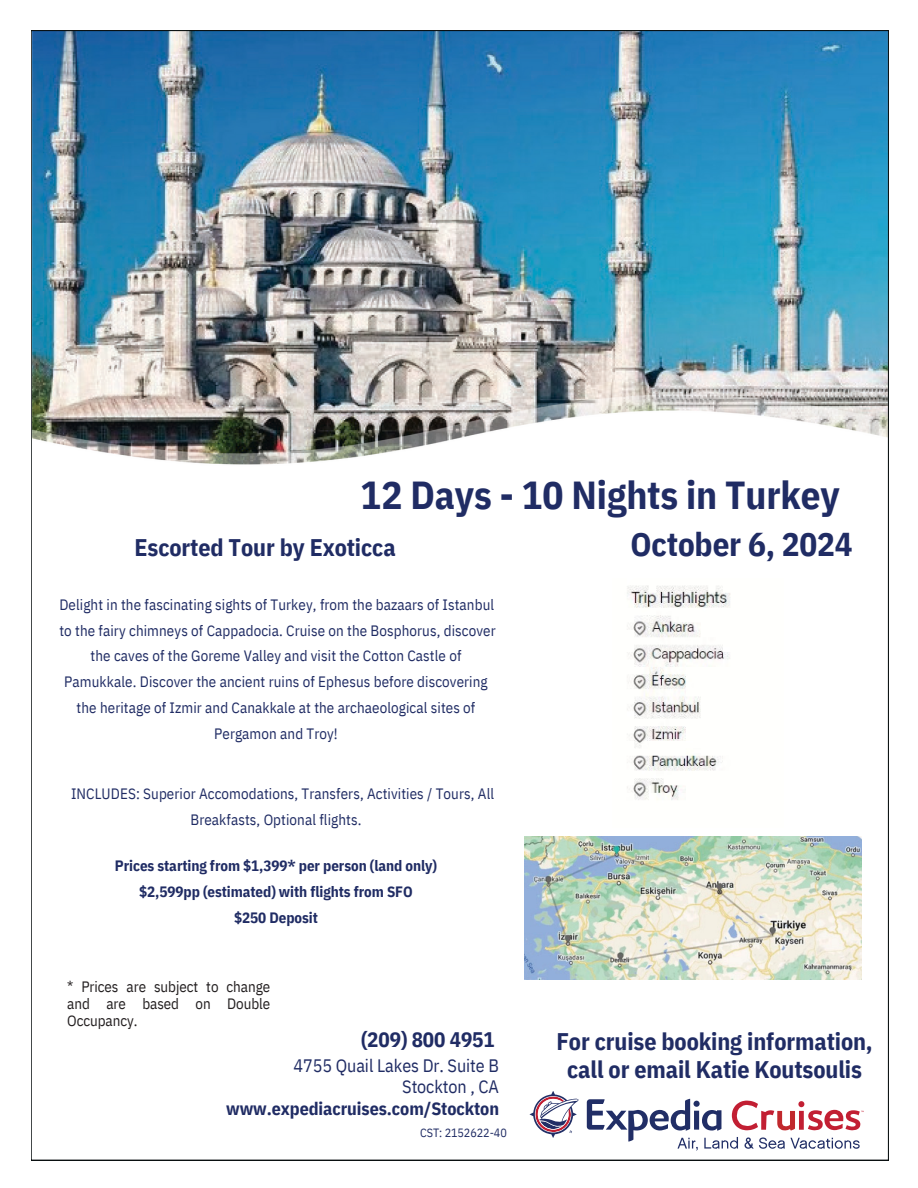
<style>
.page{position:relative;width:918px;height:1188px;background:#fff}
.page>*{position:absolute;margin:0;border:0;box-sizing:border-box;transform-origin:0 0}
.t1{font:700 39px "IBM Plex Sans Cond";letter-spacing:-.005em;color:#202c64}
.t2{font:700 33px "IBM Plex Sans Cond";letter-spacing:-.005em;color:#202c64}
.t3{font:700 24px/28.2px "IBM Plex Sans Cond";letter-spacing:-.005em;color:#202c64;text-align:center}
.t4{font:700 21px "IBM Plex Sans Cond";letter-spacing:-.005em;color:#202c64}
.t5{font:18px/21.3px "IBM Plex Sans Cond";letter-spacing:-.005em;color:#202c64;text-align:right}
.t6{font:700 18px "IBM Plex Sans Cond";letter-spacing:-.005em;color:#202c64}
.t7{font:15px/25.8px "IBM Plex Sans Cond";letter-spacing:.005em;color:#202c64}
.t8{font:700 15px/25.8px "IBM Plex Sans Cond";letter-spacing:-.005em;color:#202c64;text-align:center}
.t9{font:15px/16.8px "IBM Plex Sans Cond";letter-spacing:-.005em;color:#231f20;text-align:justify}
.t10{font:12px "IBM Plex Sans Cond";letter-spacing:-.005em;color:#202c64}
</style>
<div class="page">
<img style="left:33px;top:32px;width:854px;height:433px">
<svg style="left:529px;top:1091px;width:50px;height:47px"></svg>
<svg style="left:587px;top:1099px;width:277px;height:52px"></svg>
<img style="left:524px;top:837px;width:338px;height:143px">
<img style="left:627px;top:585px;width:104px;height:215px">
<h1 class="t1" style="left:361px;top:469px;width:481px">12 Days - 10 Nights in Turkey</h1>
<h3 class="t3" style="left:134px;top:533px;width:263px">Escorted Tour by Exoticca</h3>
<p class="t7" style="left:59px;top:591px;width:438px;text-align:center">Delight in the fascinating sights of Turkey, from the bazaars of Istanbul to the fairy chimneys of Cappadocia. Cruise on the Bosphorus, discover the caves of the Goreme Valley and visit the Cotton Castle of Pamukkale. Discover the ancient ruins of Ephesus before discovering the heritage of Izmir and Canakkale at the archaeological sites of Pergamon and Troy!</p>
<p class="t7" style="left:190px;top:780px;width:305px;text-indent:-119px">INCLUDES: Superior Accomodations, Transfers, Activities / Tours, All<br>Breakfasts, Optional flights.</p>
<p class="t8" style="left:115px;top:853px;width:324px">Prices starting from $1,399* per person (land only) $2,599pp (estimated) with flights from SFO<br>$250 Deposit</p>
<p class="t9" style="left:67px;top:978px;width:205px">* Prices are subject to change and are based on Double Occupancy.</p>
<h3 class="t4" style="left:361px;top:1026px;width:135px">(209) 800 4951</h3>
<p class="t5" style="left:293px;top:1054px;width:207px">4755 Quail Lakes Dr. Suite B<br>Stockton , CA</p>
<p class="t6" style="left:226px;top:1096px;width:274px">www.expediacruises.com/Stockton</p>
<p class="t10" style="left:420px;top:1125px;width:88px">CST: 2152622-40</p>
<h2 class="t2" style="left:631px;top:522px;width:224px">October 6, 2024</h2>
<h3 class="t3" style="left:556px;top:1027px;width:318px">For cruise booking information, call or email Katie Koutsoulis</h3>
</div>
